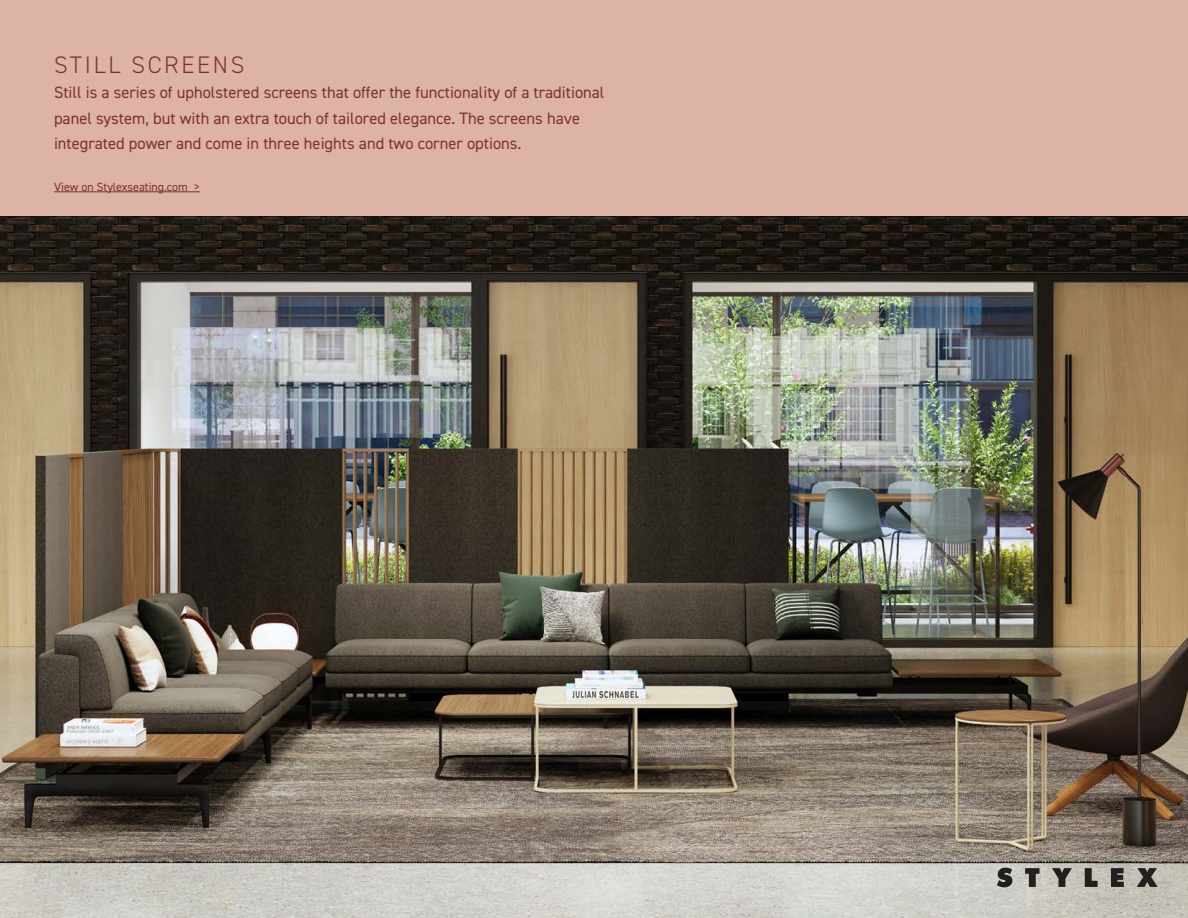
<style>
.page{position:relative;width:1188px;height:918px;background:#fff}
.page>*{position:absolute;margin:0;border:0;box-sizing:border-box;transform-origin:0 0}
.t1{font:300 24px "DIN2014";letter-spacing:.11em;color:#7c332c}
.t2{font:16.5px/25.5px "DIN2014";color:#7c332c}
.t3{font:12px "DIN2014";color:#7c332c}
</style>
<div class="page">
<img style="left:0;top:216px;width:1188px;height:702px">
<div style="left:0;top:0;width:1188px;height:216px;background:#ddb3a5"></div>
<hr style="left:54px;top:191px;width:146px;height:1px;background:#7c332c">
<svg style="left:997px;top:868px;width:161px;height:19px;background:#86837e"></svg>
<p class="t1" style="left:54px;top:50px;width:192px">STILL SCREENS</p>
<p class="t2" style="left:54px;top:79px;width:552px">Still is a series of upholstered screens that offer the functionality of a traditional panel system, but with an extra touch of tailored elegance. The screens have integrated power and come in three heights and two corner options.</p>
<p class="t3" style="left:54px;top:179px;width:147px">View on Stylexseating.com &gt;</p>
</div>
